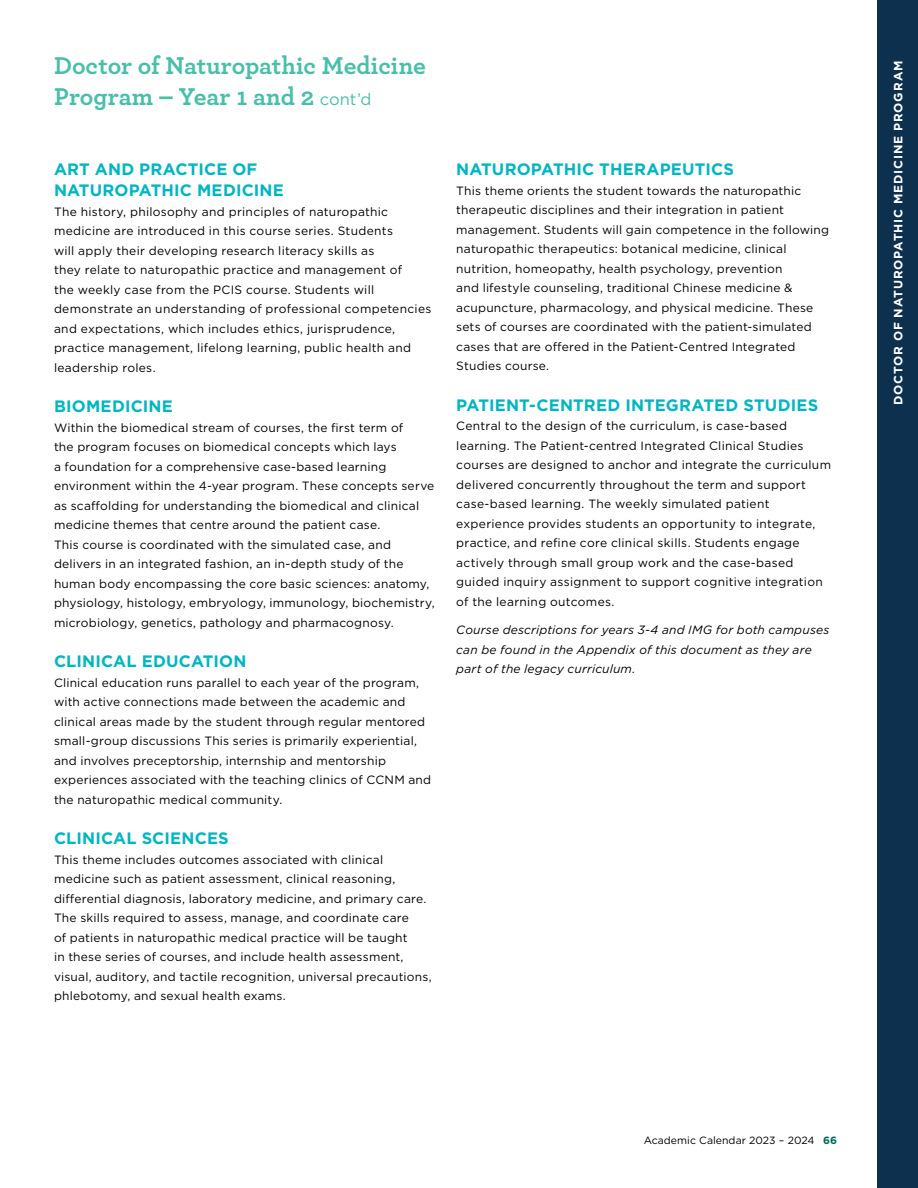
<style>
.page{position:relative;width:918px;height:1188px;background:#fff}
.page>*{position:absolute;margin:0;border:0;box-sizing:border-box;transform-origin:0 0}
.t1{font:700 25.5px/30.6px "Archer";letter-spacing:-.005em;color:#49bfaa}
.t2{font:700 16.5px/21px "Gotham";letter-spacing:.005em;color:#00b6c2}
.t3{font:12px/19.5px "Gotham";letter-spacing:.02em;color:#000}
.t4{font:italic 12px/19.5px "Gotham";letter-spacing:.015em;color:#000}
.t5{font:700 12px "Gotham";letter-spacing:.07em;color:#fff}
.t6{font:10.5px "Gotham";letter-spacing:.005em;color:#000}
.s1{font-family:"Gotham";font-weight:400;font-size:16.5px}
.s2{font-weight:700;color:#006b59}
</style>
<div class="page">
<div style="left:878px;top:0;width:40px;height:1188px;background:#0e304f"></div>
<h1 class="t1" style="left:54px;top:49px;width:373px">Doctor of Naturopathic Medicine<br>Program – Year 1 and 2 <span class="s1">cont’d</span></h1>
<p class="t5" style="left:890px;top:405px;width:346px;rotate:-90deg">DOCTOR OF NATUROPATHIC MEDICINE PROGRAM</p>
<h2 class="t2" style="left:54px;top:159px;width:232px">ART AND PRACTICE OF<br>NATUROPATHIC MEDICINE</h2>
<p class="t3" style="left:54px;top:201px;width:379px">The history, philosophy and principles of naturopathic medicine are introduced in this course series. Students<br>will apply their developing research literacy skills as<br>they relate to naturopathic practice and management of<br>the weekly case from the PCIS course. Students will demonstrate an understanding of professional competencies and expectations, which includes ethics, jurisprudence, practice management, lifelong learning, public health and leadership roles.</p>
<h2 class="t2" style="left:54px;top:396px;width:121px">BIOMEDICINE</h2>
<p class="t3" style="left:54px;top:417px;width:382px">Within the biomedical stream of courses, the first term of<br>the program focuses on biomedical concepts which lays<br>a foundation for a comprehensive case-based learning environment within the 4-year program. These concepts serve as scaffolding for understanding the biomedical and clinical medicine themes that centre around the patient case.<br>This course is coordinated with the simulated case, and delivers in an integrated fashion, an in-depth study of the human body encompassing the core basic sciences: anatomy, physiology, histology, embryology, immunology, biochemistry, microbiology, genetics, pathology and pharmacognosy.</p>
<h2 class="t2" style="left:54px;top:651px;width:194px">CLINICAL EDUCATION</h2>
<p class="t3" style="left:54px;top:672px;width:379px">Clinical education runs parallel to each year of the program, with active connections made between the academic and clinical areas made by the student through regular mentored small-group discussions This series is primarily experiential, and involves preceptorship, internship and mentorship experiences associated with the teaching clinics of CCNM and the naturopathic medical community.</p>
<h2 class="t2" style="left:54px;top:828px;width:176px">CLINICAL SCIENCES</h2>
<p class="t3" style="left:54px;top:849px;width:379px">This theme includes outcomes associated with clinical medicine such as patient assessment, clinical reasoning, differential diagnosis, laboratory medicine, and primary care.<br>The skills required to assess, manage, and coordinate care<br>of patients in naturopathic medical practice will be taught<br>in these series of courses, and include health assessment, visual, auditory, and tactile recognition, universal precautions, phlebotomy, and sexual health exams.</p>
<h2 class="t2" style="left:456px;top:159px;width:279px">NATUROPATHIC THERAPEUTICS</h2>
<p class="t3" style="left:456px;top:180px;width:374px">This theme orients the student towards the naturopathic therapeutic disciplines and their integration in patient management. Students will gain competence in the following naturopathic therapeutics: botanical medicine, clinical nutrition, homeopathy, health psychology, prevention<br>and lifestyle counseling, traditional Chinese medicine &amp; acupuncture, pharmacology, and physical medicine. These sets of courses are coordinated with the patient-simulated cases that are offered in the Patient-Centred Integrated Studies course.</p>
<h2 class="t2" style="left:456px;top:394px;width:364px">PATIENT-CENTRED INTEGRATED STUDIES</h2>
<p class="t3" style="left:456px;top:416px;width:376px">Central to the design of the curriculum, is case-based learning. The Patient-centred Integrated Clinical Studies courses are designed to anchor and integrate the curriculum delivered concurrently throughout the term and support case-based learning. The weekly simulated patient experience provides students an opportunity to integrate, practice, and refine core clinical skills. Students engage actively through small group work and the case-based guided inquiry assignment to support cognitive integration of the learning outcomes.</p>
<p class="t4" style="left:456px;top:620px;width:375px">Course descriptions for years 3-4 and IMG for both campuses can be found in the Appendix of this document as they are part of the legacy curriculum.</p>
<p class="t6" style="left:644px;top:1134px;width:195px">Academic Calendar 2023 – 2024 <span class="s2">66</span></p>
</div>
